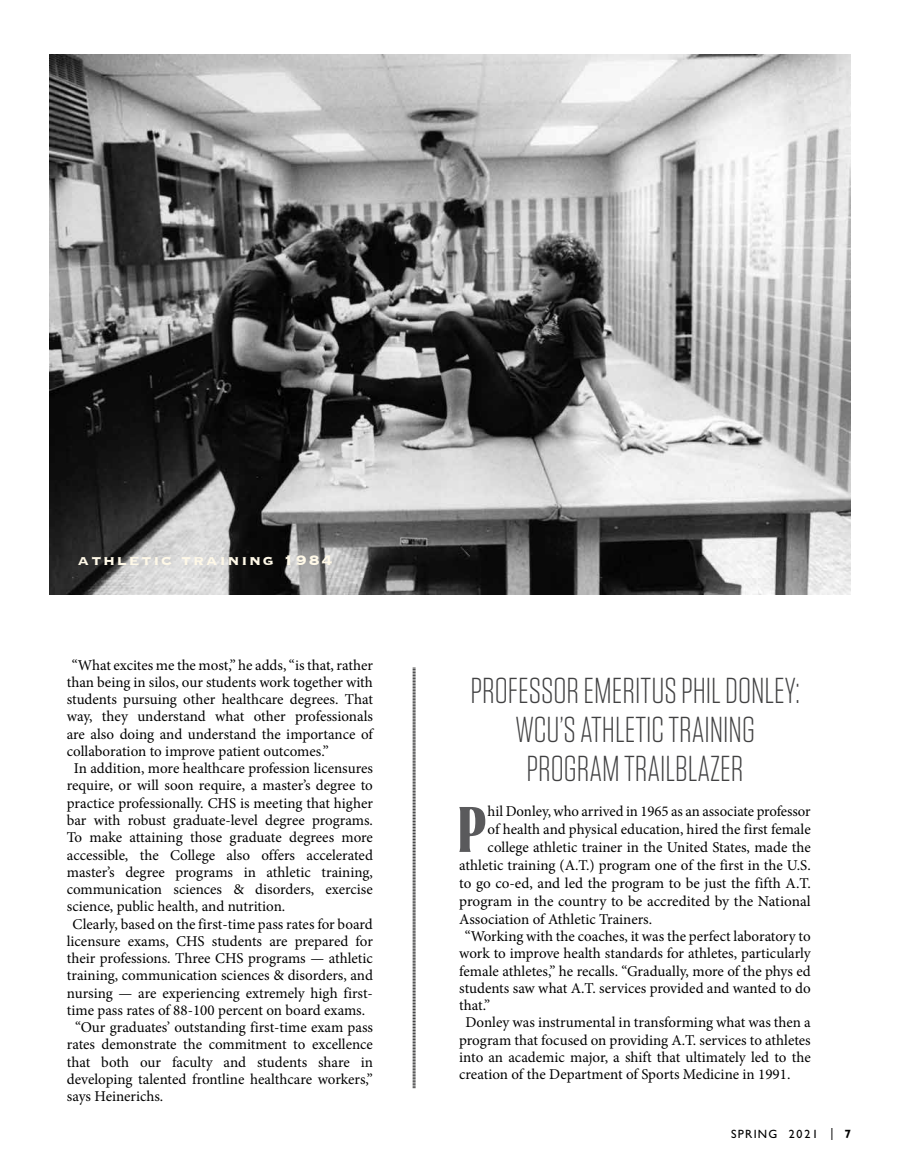
<style>
.page{position:relative;width:905px;height:1175px;background:#fff}
.page>*{position:absolute;margin:0;border:0;box-sizing:border-box;transform-origin:0 0}
.t1{font:75.45px "LHF Signmaker 2";color:#5a5a5c}
.t2{font:300 36px/39px "Tungsten";color:#414142;text-align:center}
.t3{font:700 18px "Copperplate";letter-spacing:.1em;color:#fff9e8}
.t4{font:15px "Minion Pro";color:#000}
.t5{font:12px "Gill Sans Std";letter-spacing:.1em;color:#000}
.s1{font-weight:700}
</style>
<div class="page">
<svg style="left:412px;top:667px;width:4px;height:421px;background:#9f9f9f"></svg>
<img style="left:50px;top:54px;width:800px;height:540px">
<p class="t3" style="left:77px;top:548px;width:256px">athletic training 1984</p>
<p class="t4" style="left:72px;top:655px;width:302px">“What excites me the most,” he adds, “is that, rather</p>
<p class="t4" style="left:67px;top:672px;width:307px">than being in silos, our students work together with</p>
<p class="t4" style="left:67px;top:689px;width:307px">students pursuing other healthcare degrees. That</p>
<p class="t4" style="left:67px;top:706px;width:307px">way, they understand what other professionals</p>
<p class="t4" style="left:67px;top:724px;width:307px">are also doing and understand the importance of</p>
<p class="t4" style="left:67px;top:741px;width:263px">collaboration to improve patient outcomes.”</p>
<p class="t4" style="left:74px;top:758px;width:301px">In addition, more healthcare profession licensures</p>
<p class="t4" style="left:67px;top:775px;width:307px">require, or will soon require, a master’s degree to</p>
<p class="t4" style="left:67px;top:793px;width:307px">practice professionally. CHS is meeting that higher</p>
<p class="t4" style="left:67px;top:810px;width:307px">bar with robust graduate-level degree programs.</p>
<p class="t4" style="left:67px;top:827px;width:307px">To make attaining those graduate degrees more</p>
<p class="t4" style="left:67px;top:844px;width:307px">accessible, the College also offers accelerated</p>
<p class="t4" style="left:67px;top:862px;width:307px">master’s degree programs in athletic training,</p>
<p class="t4" style="left:67px;top:879px;width:307px">communication sciences &amp; disorders, exercise</p>
<p class="t4" style="left:67px;top:896px;width:220px">science, public health, and nutrition.</p>
<p class="t4" style="left:73px;top:913px;width:302px">Clearly, based on the first-time pass rates for board</p>
<p class="t4" style="left:67px;top:931px;width:307px">licensure exams, CHS students are prepared for</p>
<p class="t4" style="left:67px;top:948px;width:307px">their professions. Three CHS programs — athletic</p>
<p class="t4" style="left:67px;top:965px;width:307px">training, communication sciences &amp; disorders, and</p>
<p class="t4" style="left:67px;top:982px;width:307px">nursing — are experiencing extremely high first-</p>
<p class="t4" style="left:67px;top:1000px;width:300px">time pass rates of 88-100 percent on board exams.</p>
<p class="t4" style="left:75px;top:1017px;width:299px">“Our graduates’ outstanding first-time exam pass</p>
<p class="t4" style="left:67px;top:1034px;width:307px">rates demonstrate the commitment to excellence</p>
<p class="t4" style="left:67px;top:1051px;width:307px">that both our faculty and students share in</p>
<p class="t4" style="left:67px;top:1069px;width:307px">developing talented frontline healthcare workers,”</p>
<p class="t4" style="left:67px;top:1086px;width:98px">says Heinerichs.</p>
<h2 class="t2" style="left:470px;top:671px;width:330px">PROFESSOR EMERITUS PHIL DONLEY:<br>WCU’S ATHLETIC TRAINING<br>PROGRAM TRAILBLAZER</h2>
<h1 class="t1" style="left:457px;top:789px;width:30px">P</h1>
<p class="t4" style="left:487px;top:801px;width:324px">hil Donley, who arrived in 1965 as an associate professor</p>
<p class="t4" style="left:487px;top:819px;width:324px">of health and physical education, hired the first female</p>
<p class="t4" style="left:487px;top:837px;width:324px">college athletic trainer in the United States, made the</p>
<p class="t4" style="left:459px;top:855px;width:353px">athletic training (A.T.) program one of the first in the U.S.</p>
<p class="t4" style="left:459px;top:873px;width:353px">to go co-ed, and led the program to be just the fifth A.T.</p>
<p class="t4" style="left:459px;top:891px;width:353px">program in the country to be accredited by the National</p>
<p class="t4" style="left:459px;top:909px;width:194px">Association of Athletic Trainers.</p>
<p class="t4" style="left:465px;top:926px;width:347px">“Working with the coaches, it was the perfect laboratory to</p>
<p class="t4" style="left:459px;top:943px;width:353px">work to improve health standards for athletes, particularly</p>
<p class="t4" style="left:459px;top:960px;width:353px">female athletes,” he recalls. “Gradually, more of the phys ed</p>
<p class="t4" style="left:459px;top:978px;width:353px">students saw what A.T. services provided and wanted to do</p>
<p class="t4" style="left:459px;top:995px;width:32px">that.”</p>
<p class="t4" style="left:465px;top:1012px;width:347px">Donley was instrumental in transforming what was then a</p>
<p class="t4" style="left:459px;top:1029px;width:353px">program that focused on providing A.T. services to athletes</p>
<p class="t4" style="left:459px;top:1047px;width:353px">into an academic major, a shift that ultimately led to the</p>
<p class="t4" style="left:459px;top:1064px;width:333px">creation of the Department of Sports Medicine in 1991.</p>
<p class="t5" style="left:731px;top:1127px;width:121px">SPRING 2021 | <span class="s1">7</span></p>
</div>
